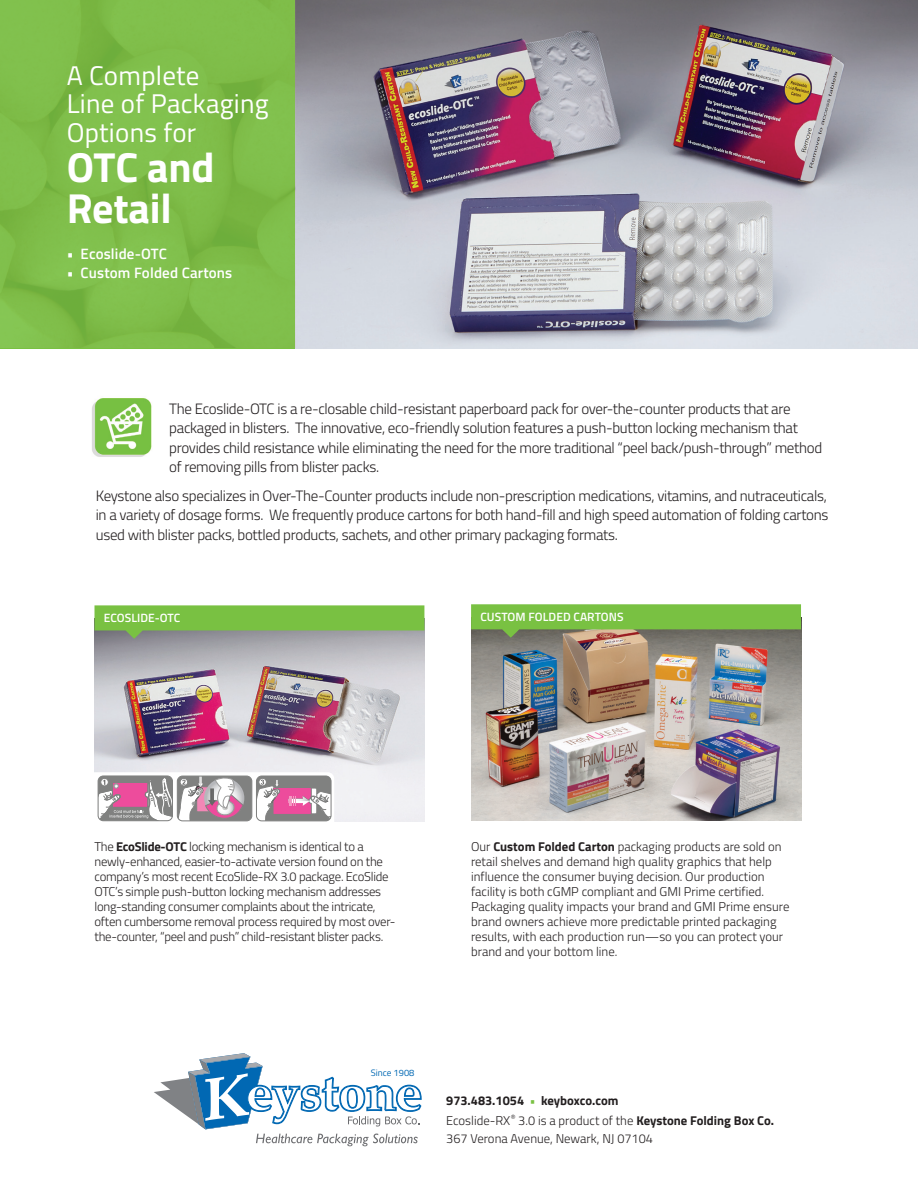
<style>
.page{position:relative;width:918px;height:1188px;background:#fff}
.page>*{position:absolute;margin:0;border:0;box-sizing:border-box;transform-origin:0 0}
.t1{font:700 42px/40.5px "Titillium Web";letter-spacing:-.005em;color:#fff}
.t2{font:27px/28.5px "Titillium Web";letter-spacing:.01em;color:#fff}
.t3{font:300 15px/19.5px "Titillium Web";letter-spacing:-.02em;color:#231f20}
.t4{font:600 15px "Titillium Web";letter-spacing:.01em;color:#fff}
.t5{font:300 12.75px/15px "Titillium Web";letter-spacing:-.005em;color:#231f20}
.t6{font:700 12.75px/19.5px "Titillium Web";color:#231f20}
.t7{font:600 12px "Titillium Web";letter-spacing:.005em;color:#fff}
.t8{font:9.3px "Titillium Web";color:#0168b3}
.s1{font-weight:700}
.s2{color:#79c142}
.s3{font-weight:300}
</style>
<div class="page">
<svg style="left:154px;top:1053px;width:268px;height:93px"></svg>
<img style="left:92px;top:398px;width:60px;height:59px">
<img style="left:0;top:0;width:918px;height:349px">
<img style="left:94px;top:639px;width:330px;height:182px">
<svg style="left:94px;top:605px;width:330px;height:34px;background:#81b65a"></svg>
<img style="left:471px;top:638px;width:330px;height:182px">
<svg style="left:471px;top:604px;width:330px;height:34px;background:#7bae4d"></svg>
<div style="left:80px;top:772px;width:254px;height:63px;background:#fff;border-radius:6px"></div>
<svg style="left:98px;top:776px;width:233px;height:45px"></svg>
<h2 class="t2" style="left:67px;top:61px;width:204px">A Complete<br>Line of Packaging<br>Options for</h2>
<h1 class="t1" style="left:67px;top:147px;width:149px">OTC and<br>Retail</h1>
<p class="t4" style="left:67px;top:245px;width:102px">• Ecoslide-OTC</p>
<p class="t4" style="left:67px;top:264px;width:167px">• Custom Folded Cartons</p>
<p class="t3" style="left:169px;top:399px;width:654px">The Ecoslide-OTC is a re-closable child-resistant paperboard pack for over-the-counter products that are packaged in blisters. The innovative, eco-friendly solution features a push-button locking mechanism that provides child resistance while eliminating the need for the more traditional “peel back/push-through” method of removing pills from blister packs.</p>
<p class="t3" style="left:96px;top:486px;width:734px;text-align:justify">Keystone also specializes in Over-The-Counter products include non-prescription medications, vitamins, and nutraceuticals, in a variety of dosage forms. We frequently produce cartons for both hand-fill and high speed automation of folding cartons used with blister packs, bottled products, sachets, and other primary packaging formats.</p>
<p class="t7" style="left:104px;top:611px;width:78px">ECOSLIDE-OTC</p>
<p class="t7" style="left:480px;top:610px;width:145px">CUSTOM FOLDED CARTONS</p>
<p class="t5" style="left:94px;top:839px;width:303px">The <span class="s1">EcoSlide-OTC</span> locking mechanism is identical to a newly-enhanced, easier-to-activate version found on the company’s most recent EcoSlide-RX 3.0 package. EcoSlide OTC’s simple push-button locking mechanism addresses long-standing consumer complaints about the intricate, often cumbersome removal process required by most over&shy;the-counter, “peel and push” child-resistant blister packs.</p>
<p class="t5" style="left:471px;top:839px;width:320px">Our <span class="s1">Custom Folded Carton</span> packaging products are sold on retail shelves and demand high quality graphics that help influence the consumer buying decision. Our production facility is both cGMP compliant and GMI Prime certified.<br>Packaging quality impacts your brand and GMI Prime ensure brand owners achieve more predictable printed packaging results, with each production run—so you can protect your brand and your bottom line.</p>
<p class="t8" style="left:371px;top:1068px;width:45px">Since 1908</p>
<p class="t6" style="left:446px;top:1091px;width:329px">973.483.1054 <span class="s2">•</span> keyboxco.com<br><span class="s3">Ecoslide-RX</span><sup>®</sup> <span class="s3">3.0 is a product of the</span> Keystone Folding Box Co.</p>
<p class="t5" style="left:446px;top:1131px;width:208px">367 Verona Avenue, Newark, NJ 07104</p>
</div>
